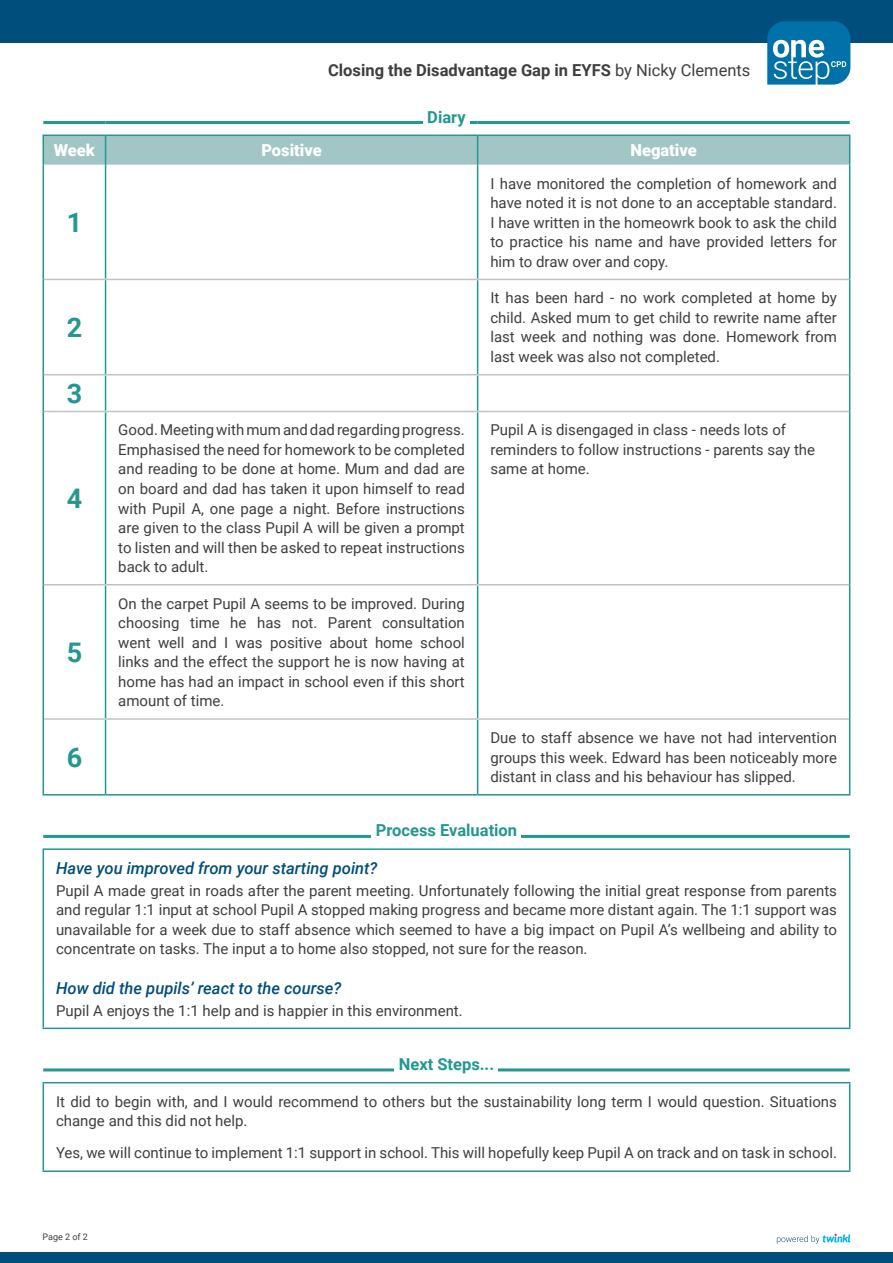
<style>
.page{position:relative;width:893px;height:1263px;background:#fff}
.page>*{position:absolute;margin:0;border:0;box-sizing:border-box;transform-origin:0 0}
.Heading_2{font:700 27px "Roboto";color:#239792}
.Heading_4b{font:italic 500 16.5px "Roboto";color:#004e7b}
.Heading_1_-_Name{font:700 16.5px "Roboto";color:#3e3e3f}
.Heading_3{font:700 16.5px "Roboto";color:#239792}
.Table_Heading{font:900 16.5px "Roboto";color:#fff}
.Adult_Body_Copy{font:15px/19.5px "Roboto";color:#3e3e3f;text-align:justify}
.t1{font:9px "Roboto";color:#3e3e3f}
.s1{font-weight:400}
</style>
<div class="page">
<hr style="left:43px;top:165px;width:1px;height:114px;background:#239792">
<hr style="left:43px;top:279px;width:1px;height:96px;background:#239792">
<hr style="left:43px;top:375px;width:1px;height:36px;background:#239792">
<hr style="left:43px;top:411px;width:1px;height:174px;background:#239792">
<hr style="left:43px;top:585px;width:1px;height:134px;background:#239792">
<hr style="left:43px;top:719px;width:1px;height:75px;background:#239792">
<hr style="left:43px;top:794px;width:63px;height:1px;background:#239792">
<hr style="left:105px;top:165px;width:1px;height:114px;background:#239792">
<hr style="left:477px;top:165px;width:1px;height:114px;background:#239792">
<hr style="left:849px;top:165px;width:1px;height:114px;background:#239792">
<hr style="left:105px;top:280px;width:1px;height:94px;background:#239792">
<hr style="left:477px;top:280px;width:1px;height:94px;background:#239792">
<hr style="left:849px;top:279px;width:1px;height:96px;background:#239792">
<hr style="left:105px;top:375px;width:1px;height:36px;background:#239792">
<hr style="left:477px;top:375px;width:1px;height:36px;background:#239792">
<hr style="left:849px;top:375px;width:1px;height:36px;background:#239792">
<hr style="left:105px;top:412px;width:1px;height:172px;background:#239792">
<hr style="left:477px;top:412px;width:1px;height:172px;background:#239792">
<hr style="left:849px;top:411px;width:1px;height:174px;background:#239792">
<hr style="left:105px;top:585px;width:1px;height:133px;background:#239792">
<hr style="left:477px;top:585px;width:1px;height:133px;background:#239792">
<hr style="left:849px;top:585px;width:1px;height:134px;background:#239792">
<hr style="left:105px;top:720px;width:1px;height:74px;background:#239792">
<hr style="left:477px;top:720px;width:1px;height:74px;background:#239792">
<hr style="left:849px;top:719px;width:1px;height:75px;background:#239792">
<hr style="left:106px;top:794px;width:372px;height:1px;background:#239792">
<hr style="left:478px;top:794px;width:372px;height:1px;background:#239792">
<hr style="left:44px;top:279px;width:62px;height:1px;background:#c2c3c6">
<hr style="left:106px;top:279px;width:372px;height:1px;background:#c2c3c6">
<hr style="left:478px;top:279px;width:371px;height:1px;background:#c2c3c6">
<hr style="left:44px;top:374px;width:62px;height:1px;background:#c2c3c6">
<hr style="left:106px;top:374px;width:372px;height:1px;background:#c2c3c6">
<hr style="left:478px;top:374px;width:371px;height:1px;background:#c2c3c6">
<hr style="left:44px;top:411px;width:62px;height:1px;background:#c2c3c6">
<hr style="left:106px;top:411px;width:372px;height:1px;background:#c2c3c6">
<hr style="left:478px;top:411px;width:371px;height:1px;background:#c2c3c6">
<hr style="left:44px;top:584px;width:62px;height:1px;background:#c2c3c6">
<hr style="left:106px;top:584px;width:372px;height:1px;background:#c2c3c6">
<hr style="left:478px;top:584px;width:371px;height:1px;background:#c2c3c6">
<hr style="left:44px;top:718px;width:62px;height:2px;background:#c2c3c6">
<hr style="left:106px;top:718px;width:372px;height:2px;background:#c2c3c6">
<hr style="left:478px;top:718px;width:371px;height:2px;background:#c2c3c6">
<svg style="left:43px;top:135px;width:807px;height:30px;background:#9cc4c3"></svg>
<hr style="left:43px;top:121px;width:63px;height:3px;background:#239792">
<hr style="left:106px;top:121px;width:372px;height:3px;background:#239792">
<hr style="left:478px;top:121px;width:372px;height:3px;background:#239792">
<div style="left:423px;top:107px;width:47px;height:20px;background:#fff"></div>
<hr style="left:43px;top:850px;width:1px;height:177px;background:#239792">
<hr style="left:849px;top:850px;width:1px;height:177px;background:#239792">
<hr style="left:43px;top:835px;width:807px;height:3px;background:#239792">
<hr style="left:43px;top:848px;width:807px;height:2px;background:#239792">
<hr style="left:43px;top:1027px;width:807px;height:2px;background:#239792">
<div style="left:371px;top:820px;width:150px;height:21px;background:#fff"></div>
<hr style="left:43px;top:1083px;width:1px;height:87px;background:#239792">
<hr style="left:849px;top:1083px;width:1px;height:87px;background:#239792">
<hr style="left:43px;top:1068px;width:807px;height:3px;background:#239792">
<hr style="left:43px;top:1082px;width:807px;height:1px;background:#239792">
<hr style="left:43px;top:1170px;width:807px;height:2px;background:#239792">
<div style="left:394px;top:1054px;width:104px;height:20px;background:#fff"></div>
<div style="left:0;top:0;width:893px;height:43px;background:#004e7b"></div>
<svg style="left:767px;top:21px;width:83px;height:64px;background:#2f8ab7"></svg>
<div style="left:0;top:1252px;width:893px;height:11px;background:#004e7b"></div>
<svg style="left:777px;top:1233px;width:73px;height:11px"></svg>
<p class="Heading_1_-_Name" style="left:328px;top:59px;width:424px">Closing the Disadvantage Gap in EYFS <span class="s1">by Nicky Clements</span></p>
<p class="Heading_3" style="left:427px;top:105px;width:40px">Diary</p>
<p class="Table_Heading" style="left:54px;top:138px;width:43px">Week</p>
<p class="Table_Heading" style="left:261px;top:139px;width:62px">Positive</p>
<p class="Table_Heading" style="left:630px;top:139px;width:68px">Negative</p>
<p class="Heading_2" style="left:67px;top:203px;width:17px">1</p>
<p class="Heading_2" style="left:67px;top:308px;width:17px">2</p>
<p class="Heading_2" style="left:67px;top:374px;width:17px">3</p>
<p class="Heading_2" style="left:67px;top:479px;width:17px">4</p>
<p class="Heading_2" style="left:67px;top:633px;width:17px">5</p>
<p class="Heading_2" style="left:67px;top:738px;width:17px">6</p>
<p class="Adult_Body_Copy" style="left:490px;top:173px;width:348px">I have monitored the completion of homework and have noted it is not done to an acceptable standard.<br>I have written in the homeowrk book to ask the child to practice his name and have provided letters for him to draw over and copy.</p>
<p class="Adult_Body_Copy" style="left:490px;top:288px;width:348px">It has been hard - no work completed at home by child. Asked mum to get child to rewrite name after last week and nothing was done. Homework from last week was also not completed.</p>
<p class="Adult_Body_Copy" style="left:118px;top:420px;width:348px">Good. Meeting with mum and dad regarding progress.<br>Emphasised the need for homework to be completed and reading to be done at home. Mum and dad are on board and dad has taken it upon himself to read with Pupil A, one page a night. Before instructions are given to the class Pupil A will be given a prompt to listen and will then be asked to repeat instructions back to adult.</p>
<p class="Adult_Body_Copy" style="left:490px;top:420px;width:326px;text-align:left">Pupil A is disengaged in class - needs lots of reminders to follow instructions - parents say the same at home.</p>
<p class="Adult_Body_Copy" style="left:118px;top:593px;width:348px">On the carpet Pupil A seems to be improved. During choosing time he has not. Parent consultation went well and I was positive about home school links and the effect the support he is now having at home has had an impact in school even if this short amount of time.</p>
<p class="Adult_Body_Copy" style="left:490px;top:727px;width:348px">Due to staff absence we have not had intervention groups this week. Edward has been noticeably more distant in class and his behaviour has slipped.</p>
<p class="Heading_3" style="left:376px;top:819px;width:143px">Process Evaluation</p>
<p class="Heading_4b" style="left:56px;top:857px;width:323px">Have you improved from your starting point?</p>
<p class="Adult_Body_Copy" style="left:56px;top:880px;width:782px">Pupil A made great in roads after the parent meeting. Unfortunately following the initial great response from parents and regular 1:1 input at school Pupil A stopped making progress and became more distant again. The 1:1 support was unavailable for a week due to staff absence which seemed to have a big impact on Pupil A’s wellbeing and ability to concentrate on tasks. The input a to home also stopped, not sure for the reason.</p>
<p class="Heading_4b" style="left:56px;top:976px;width:287px">How did the pupils’ react to the course?</p>
<p class="Adult_Body_Copy" style="left:56px;top:1000px;width:408px">Pupil A enjoys the 1:1 help and is happier in this environment.</p>
<p class="Heading_3" style="left:399px;top:1052px;width:97px">Next Steps...</p>
<p class="Adult_Body_Copy" style="left:56px;top:1091px;width:782px">It did to begin with, and I would recommend to others but the sustainability long term I would question. Situations change and this did not help.</p>
<p class="Adult_Body_Copy" style="left:56px;top:1143px;width:782px">Yes, we will continue to implement 1:1 support in school. This will hopefully keep Pupil A on track and on task in school.</p>
<p class="t1" style="left:43px;top:1230px;width:47px">Page 2 of 2</p>
</div>
